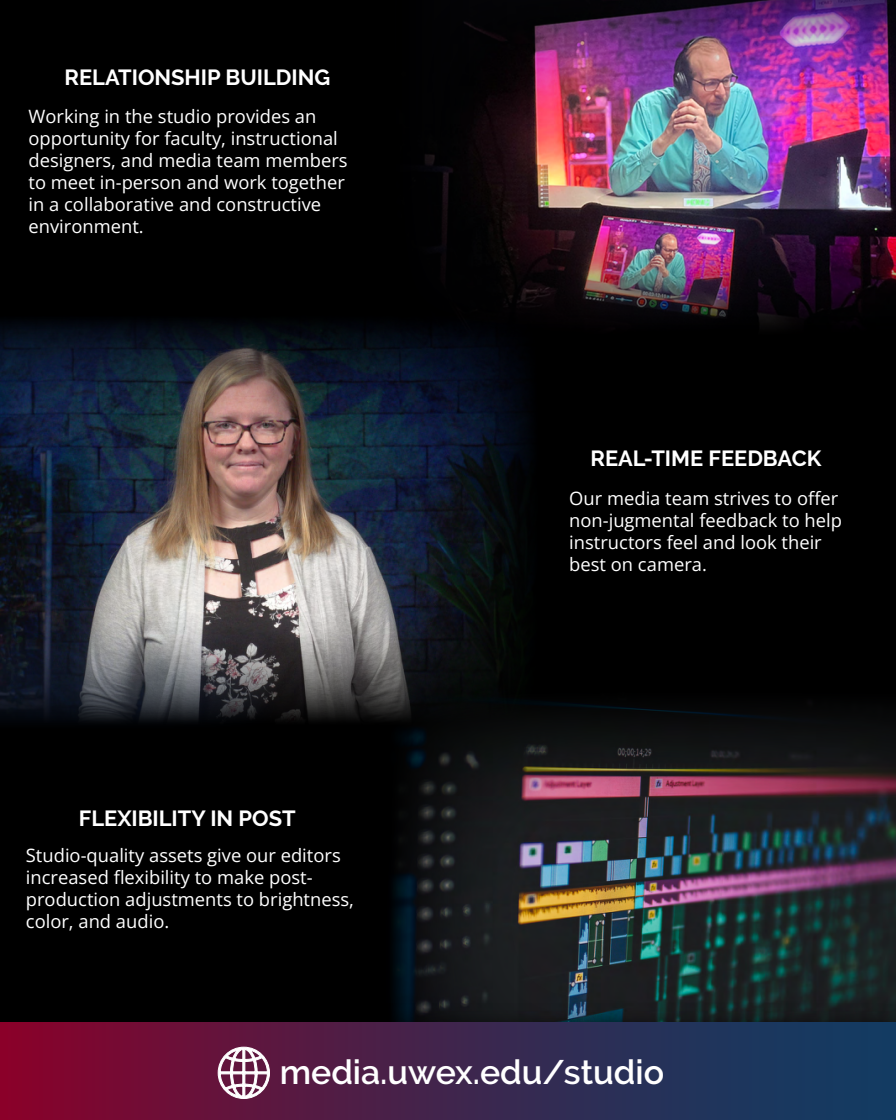
<style>
.page{position:relative;width:896px;height:1120px;background:#fff}
.page>*{position:absolute;margin:0;border:0;box-sizing:border-box;transform-origin:0 0}
.t1{font:600 33.95px "Raleway";color:#fff}
.t2{font:700 21.88px "Raleway";color:#fff}
.t3{font:18.38px/22.1px "Open Sans";color:#fff}
</style>
<div class="page">
<div style="left:0;top:0;width:896px;height:1119px;background:#000"></div>
<img style="left:0;top:321px;width:530px;height:402px">
<img style="left:386px;top:689px;width:510px;height:308px">
<img style="left:394px;top:997px;width:502px;height:25px">
<div style="left:0;top:1022px;width:896px;height:98px;background:linear-gradient(to right,#83042d,#074168)"></div>
<svg style="left:218px;top:1047px;width:52px;height:52px;background:#a57b91"></svg>
<img style="left:394px;top:0;width:502px;height:338px">
<p class="t2" style="left:65px;top:65px;width:267px">RELATIONSHIP BUILDING</p>
<p class="t3" style="left:29px;top:105px;width:321px">Working in the studio provides an opportunity for faculty, instructional designers, and media team members to meet in-person and work together in a collaborative and constructive environment.</p>
<p class="t2" style="left:79px;top:806px;width:218px">FLEXIBILITY IN POST</p>
<p class="t3" style="left:26px;top:844px;width:330px">Studio-quality assets give our editors increased flexibility to make post&shy;production adjustments to brightness, color, and audio.</p>
<p class="t2" style="left:591px;top:446px;width:232px">REAL-TIME FEEDBACK</p>
<p class="t3" style="left:569px;top:487px;width:274px">Our media team strives to offer non-jugmental feedback to help instructors feel and look their best on camera.</p>
<h1 class="t1" style="left:280px;top:1053px;width:386px">media.uwex.edu/studio</h1>
</div>
